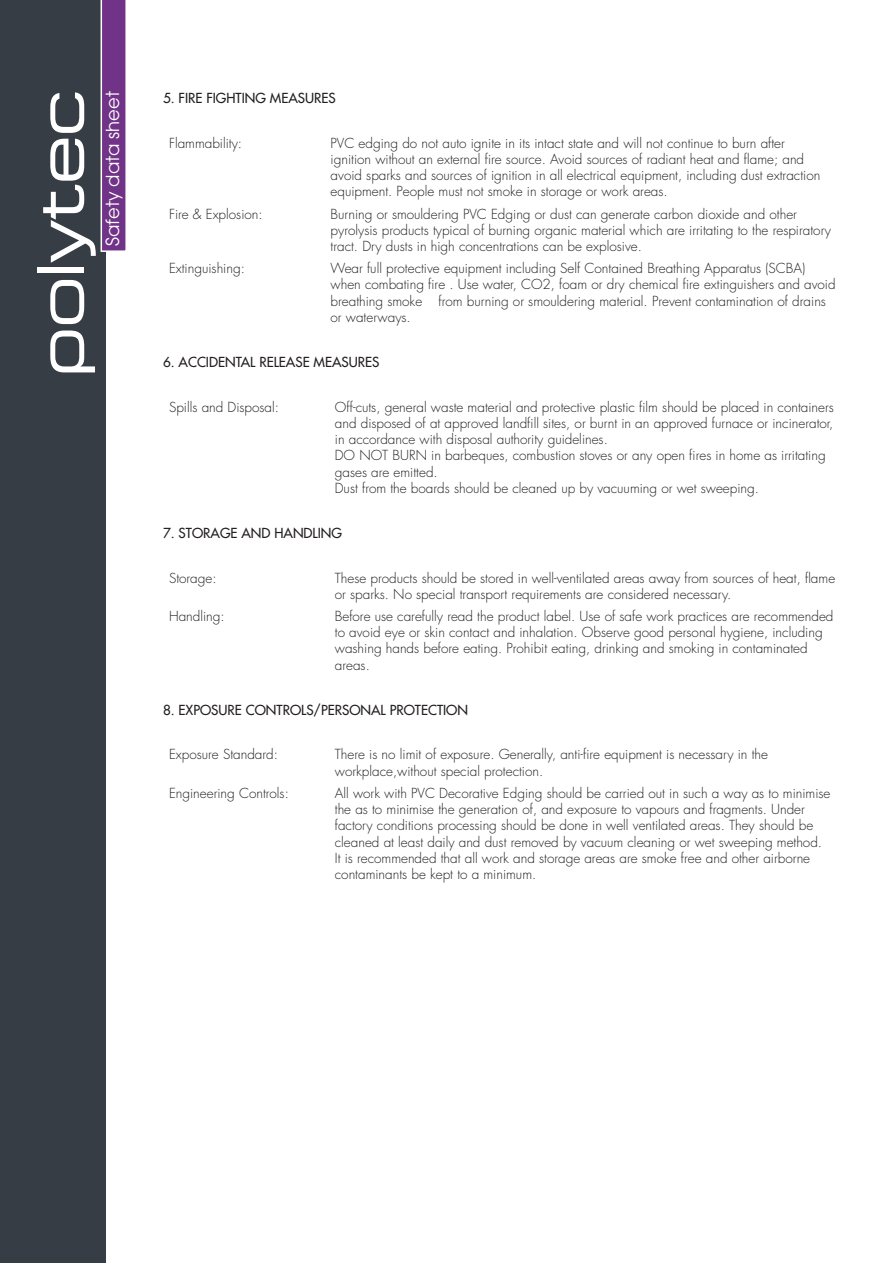
<style>
.page{position:relative;width:893px;height:1263px;background:#fff}
.page>*{position:absolute;margin:0;border:0;box-sizing:border-box;transform-origin:0 0}
.t1{font:18px "Avant Garde";color:#fff}
.t2{font:300 13.5px/16.2px "Futura";color:#231f20}
.t3{font:13.5px "Futura";color:#231f20}
</style>
<div class="page">
<div style="left:0;top:0;width:105px;height:1263px;background:#363d45"></div>
<svg style="left:43px;top:0;width:83px;height:263px"></svg>
<svg style="left:50px;top:280px;width:45px;height:92px"></svg>
<div style="left:37px;top:267px;width:47px;height:6px;background:#fff"></div>
<h1 class="t1" style="left:106px;top:246px;width:156px;rotate:-90deg">Safety data sheet</h1>
<p class="t3" style="left:163px;top:91px;width:174px">5. FIRE FIGHTING MEASURES</p>
<p class="t2" style="left:169px;top:136px;width:75px">Flammability:</p>
<p class="t2" style="left:331px;top:136px;width:491px">PVC edging do not auto ignite in its intact state and will not continue to burn after ignition without an external fire source. Avoid sources of radiant heat and flame; and avoid sparks and sources of ignition in all electrical equipment, including dust extraction equipment. People must not smoke in storage or work areas.</p>
<p class="t2" style="left:169px;top:207px;width:95px">Fire &amp; Explosion:</p>
<p class="t2" style="left:331px;top:207px;width:502px">Burning or smouldering PVC Edging or dust can generate carbon dioxide and other pyrolysis products typical of burning organic material which are irritating to the respiratory tract. Dry dusts in high concentrations can be explosive.</p>
<p class="t2" style="left:169px;top:261px;width:77px">Extinguishing:</p>
<p class="t2" style="left:331px;top:261px;width:507px">Wear full protective equipment including Self Contained Breathing Apparatus (SCBA) when combating fire . Use water, CO2, foam or dry chemical fire extinguishers and avoid breathing smoke from burning or smouldering material. Prevent contamination of drains or waterways.</p>
<p class="t3" style="left:163px;top:355px;width:218px">6. ACCIDENTAL RELEASE MEASURES</p>
<p class="t2" style="left:169px;top:400px;width:112px">Spills and Disposal:</p>
<p class="t2" style="left:335px;top:400px;width:501px">Off-cuts, general waste material and protective plastic film should be placed in containers and disposed of at approved landfill sites, or burnt in an approved furnace or incinerator, in accordance with disposal authority guidelines.<br>DO NOT BURN in barbeques, combustion stoves or any open fires in home as irritating gases are emitted.<br>Dust from the boards should be cleaned up by vacuuming or wet sweeping.</p>
<p class="t3" style="left:163px;top:526px;width:181px">7. STORAGE AND HANDLING</p>
<p class="t2" style="left:169px;top:571px;width:49px">Storage:</p>
<p class="t2" style="left:335px;top:571px;width:502px">These products should be stored in well-ventilated areas away from sources of heat, flame or sparks. No special transport requirements are considered necessary.</p>
<p class="t2" style="left:169px;top:609px;width:57px">Handling:</p>
<p class="t2" style="left:335px;top:609px;width:500px">Before use carefully read the product label. Use of safe work practices are recommended to avoid eye or skin contact and inhalation. Observe good personal hygiene, including washing hands before eating. Prohibit eating, drinking and smoking in contaminated areas.</p>
<p class="t3" style="left:163px;top:703px;width:307px">8. EXPOSURE CONTROLS/PERSONAL PROTECTION</p>
<p class="t2" style="left:169px;top:747px;width:110px">Exposure Standard:</p>
<p class="t2" style="left:335px;top:747px;width:435px">There is no limit of exposure. Generally, anti-fire equipment is necessary in the workplace,without special protection.</p>
<p class="t2" style="left:169px;top:786px;width:121px">Engineering Controls:</p>
<p class="t2" style="left:335px;top:786px;width:497px">All work with PVC Decorative Edging should be carried out in such a way as to minimise the as to minimise the generation of, and exposure to vapours and fragments. Under factory conditions processing should be done in well ventilated areas. They should be cleaned at least daily and dust removed by vacuum cleaning or wet sweeping method.<br>It is recommended that all work and storage areas are smoke free and other airborne contaminants be kept to a minimum.</p>
</div>
